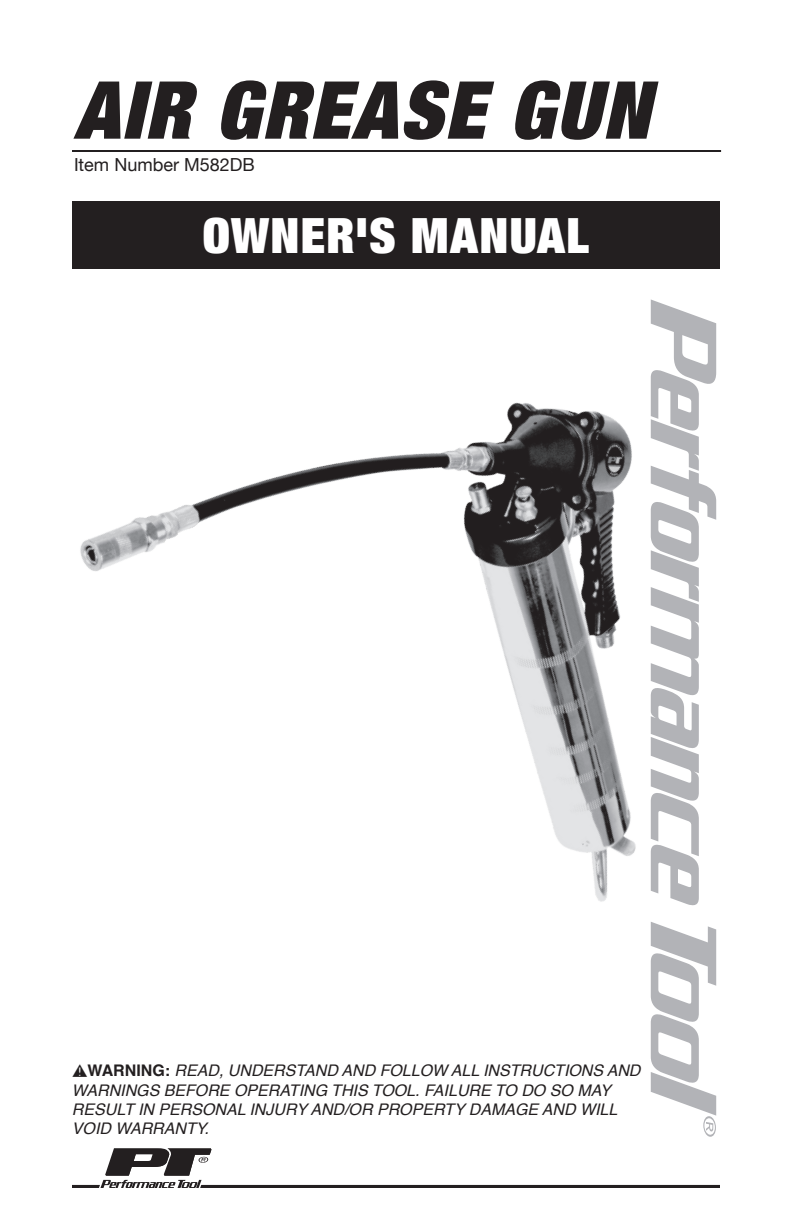
<style>
.page{position:relative;width:792px;height:1224px;background:#fff}
.page>*{position:absolute;margin:0;border:0;box-sizing:border-box;transform-origin:0 0}
.t1{font:italic 900 expanded 80px "Helvetica Neue";letter-spacing:.025em;color:#231f20}
.t2{font:900 expanded 48.8px "Helvetica Neue";letter-spacing:.025em;color:#fff}
.t3{font:18px "Helvetica Neue";color:#231f20}
.t4{font:italic 16px/19.2px "Helvetica";color:#231f20}
.s1{font-weight:700;font-style:normal}
</style>
<div class="page">
<hr style="left:72px;top:150px;width:649px;height:2px;background:#231f20">
<svg style="left:651px;top:940px;width:65px;height:197px"></svg>
<div style="left:72px;top:202px;width:648px;height:67px;background:#231f20"></div>
<img style="left:80px;top:300px;width:637px;height:640px">
<svg style="left:72px;top:1148px;width:648px;height:40px"></svg>
<h1 class="t1" style="left:74px;top:59px;width:577px">AIR GREASE GUN</h1>
<p class="t3" style="left:74px;top:152px;width:182px">Item Number M582DB</p>
<h2 class="t2" style="left:203px;top:204px;width:388px">OWNER'S MANUAL</h2>
<p class="t4" style="left:72px;top:1062px;width:570px;text-indent:16px"><span class="s1">WARNING:</span> READ, UNDERSTAND AND FOLLOW ALL INSTRUCTIONS AND WARNINGS BEFORE OPERATING THIS TOOL. FAILURE TO DO SO MAY RESULT IN PERSONAL INJURY AND/OR PROPERTY DAMAGE AND WILL VOID WARRANTY.</p>
</div>
